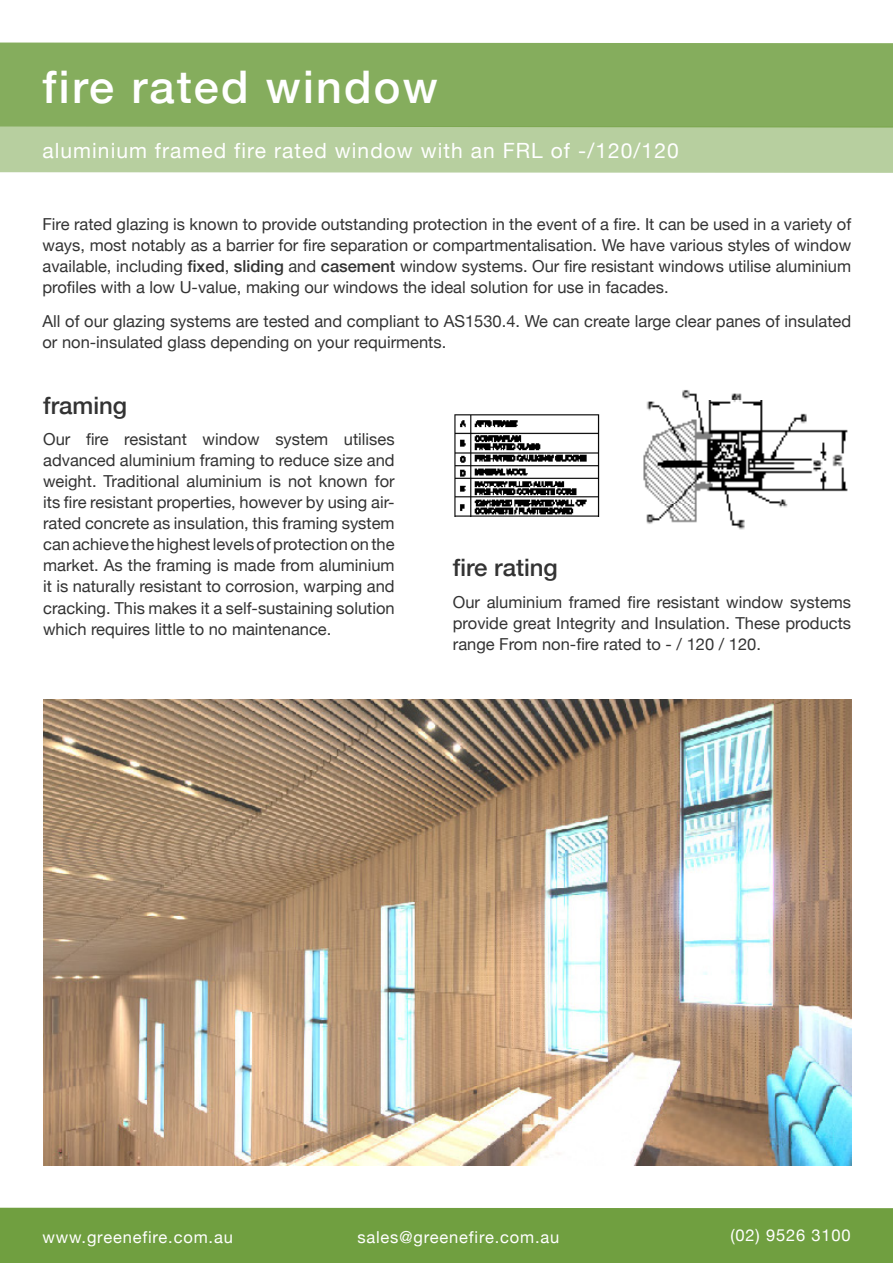
<style>
.page{position:relative;width:893px;height:1263px;background:#fff}
.page>*{position:absolute;margin:0;border:0;box-sizing:border-box;transform-origin:0 0}
.t1{font:500 45px "Helvetica Neue";letter-spacing:.05em;color:#fff}
.t2{font:500 24px "Helvetica Neue";color:#333}
.t3{font:21px "Helvetica Neue";letter-spacing:.05em;color:#fff}
.t4{font:16.5px/21px "Helvetica Neue";color:#333;text-align:justify}
.t5{font:16.5px "Helvetica Neue";letter-spacing:.05em;color:#fff}
.s1{font-weight:500}
</style>
<div class="page">
<img style="left:43px;top:699px;width:808px;height:467px">
<div style="left:0;top:128px;width:893px;height:45px;background:#b7cf9f"></div>
<div style="left:0;top:43px;width:893px;height:85px;background:#85ad5d"></div>
<div style="left:0;top:1208px;width:893px;height:55px;background:#709f40"></div>
<img style="left:643px;top:390px;width:205px;height:140px">
<img style="left:454px;top:414px;width:146px;height:103px">
<p class="t1" style="left:43px;top:51px;width:397px">fire rated window</p>
<p class="t3" style="left:43px;top:136px;width:638px">aluminium framed fire rated window with an FRL of -/120/120</p>
<p class="t4" style="left:43px;top:215px;width:810px">Fire rated glazing is known to provide outstanding protection in the event of a fire. It can be used in a variety of ways, most notably as a barrier for fire separation or compartmentalisation. We have various styles of window available, including <span class="s1">fixed</span>, <span class="s1">sliding</span> and <span class="s1">casement</span> window systems. Our fire resistant windows utilise aluminium profiles with a low U-value, making our windows the ideal solution for use in facades.</p>
<p class="t4" style="left:43px;top:312px;width:810px">All of our glazing systems are tested and compliant to AS1530.4. We can create large clear panes of insulated or non-insulated glass depending on your requirments.</p>
<p class="t2" style="left:43px;top:386px;width:86px">framing</p>
<p class="t4" style="left:43px;top:430px;width:353px">Our fire resistant window system utilises advanced aluminium framing to reduce size and weight. Traditional aluminium is not known for its fire resistant properties, however by using air&shy;rated concrete as insulation, this framing system can achieve the highest levels of protection on the market. As the framing is made from aluminium it is naturally resistant to corrosion, warping and cracking. This makes it a self-sustaining solution which requires little to no maintenance.</p>
<p class="t2" style="left:453px;top:548px;width:106px">fire rating</p>
<p class="t4" style="left:453px;top:592px;width:400px">Our aluminium framed fire resistant window systems provide great Integrity and Insulation. These products range From non-fire rated to - / 120 / 120.</p>
<p class="t5" style="left:43px;top:1225px;width:192px">www.greenefire.com.au</p>
<p class="t5" style="left:357px;top:1225px;width:203px">sales@greenefire.com.au</p>
<p class="t5" style="left:730px;top:1223px;width:122px">(02) 9526 3100</p>
</div>
